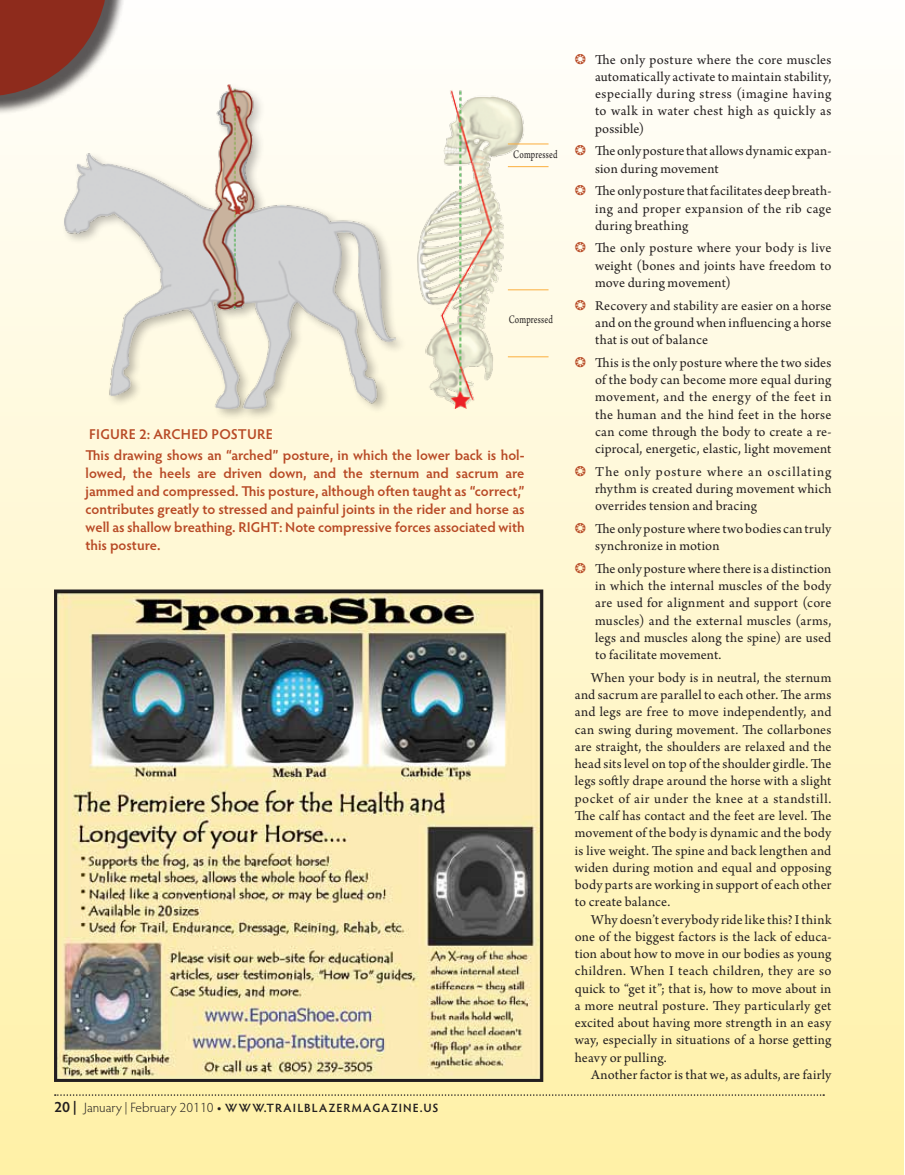
<style>
.page{position:relative;width:905px;height:1175px;background:#fff}
.page>*{position:absolute;margin:0;border:0;box-sizing:border-box;transform-origin:0 0}
.t1{font:14.25px/17.2px "Arno Pro";letter-spacing:.02em;color:#231f20;text-align:justify}
.t2{font:600 14.25px/18px "Hypatia Sans Pro";letter-spacing:-.005em;color:#b84a26;text-align:justify}
.t3{font:600 12px "Hypatia Sans Pro";letter-spacing:.1em;color:#231f20}
.t4{font:12px "Arno Pro";letter-spacing:.02em;color:#231f20;scale:.75 1}
.s1{font-size:15px}
.s2{font-weight:300;font-size:13.5px}
.s3{font-size:13.5px}
.s4{color:#b84a26}
</style>
<div class="page">
<div style="left:0;top:0;width:903px;height:1174px;background:linear-gradient(to bottom,#fffefd,#fff1a7)"></div>
<svg style="left:55px;top:1094px;width:769px;height:1px"></svg>
<img style="left:58px;top:593px;width:481px;height:485px">
<div style="left:54px;top:589px;width:489px;height:493px;border:3px solid #231f20"></div>
<div style="left:0;top:0;width:126px;height:115px;background:#231f20;opacity:.75"></div>
<svg style="left:0;top:0;width:108px;height:96px;background:#8e4438"></svg>
<div style="left:62px;top:82px;width:346px;height:339px;background:#231f20;opacity:.3"></div>
<img style="left:65px;top:85px;width:331px;height:324px">
<img style="left:403px;top:85px;width:129px;height:324px">
<hr style="left:508px;top:144px;width:40px;height:1px;background:#fbae3d">
<hr style="left:508px;top:166px;width:40px;height:1px;background:#fbae3d">
<hr style="left:508px;top:356px;width:40px;height:1px;background:#fbae3d">
<hr style="left:508px;top:289px;width:40px;height:1px;background:#fbae3d">
<p class="t4" style="left:513px;top:147px;width:60px">Compressed</p>
<p class="t2" style="left:89px;top:424px;width:16px">Figure</p>
<p class="t2" style="left:139px;top:424px;width:101px">2: arched Posture</p>
<p class="t4" style="left:508px;top:313px;width:60px">Compressed</p>
<p class="t2" style="left:86px;top:445px;width:440px">This drawing shows an “arched” posture, in which the lower back is hol&shy;lowed, the heels are driven down, and the sternum and sacrum are jammed and compressed. This posture, although often taught as “correct,” contributes greatly to stressed and painful joints in the rider and horse as well as shallow breathing. RIGHT: Note compressive forces associated with this posture.</p>
<p class="t3" style="left:54px;top:1099px;width:386px"><span class="s1">20 |</span> <span class="s2">January | February 20110</span> <span class="s3">•</span> www.TRAILBLAZERMAGAZINE.US</p>
<p class="t1" style="left:595px;top:52px;width:238px;text-indent:-20px"><span class="s4">❂</span> The only posture where the core muscles automatically activate to maintain stability, especially during stress (imagine having to walk in water chest high as quickly as possible)</p>
<p class="t1" style="left:595px;top:143px;width:238px;text-indent:-20px"><span class="s4">❂</span> The only posture that allows dynamic expan&shy;sion during movement</p>
<p class="t1" style="left:595px;top:183px;width:238px;text-indent:-20px"><span class="s4">❂</span> The only posture that facilitates deep breath&shy;ing and proper expansion of the rib cage during breathing</p>
<p class="t1" style="left:595px;top:240px;width:238px;text-indent:-20px"><span class="s4">❂</span> The only posture where your body is live weight (bones and joints have freedom to move during movement)</p>
<p class="t1" style="left:595px;top:297px;width:238px;text-indent:-20px"><span class="s4">❂</span> Recovery and stability are easier on a horse and on the ground when influencing a horse that is out of balance</p>
<p class="t1" style="left:595px;top:355px;width:238px;text-indent:-20px"><span class="s4">❂</span> This is the only posture where the two sides of the body can become more equal during movement, and the energy of the feet in the human and the hind feet in the horse can come through the body to create a re&shy;ciprocal, energetic, elastic, light movement</p>
<p class="t1" style="left:595px;top:463px;width:238px;text-indent:-20px"><span class="s4">❂</span> The only posture where an oscillating rhythm is created during movement which overrides tension and bracing</p>
<p class="t1" style="left:595px;top:521px;width:238px;text-indent:-20px"><span class="s4">❂</span> The only posture where two bodies can truly synchronize in motion</p>
<p class="t1" style="left:595px;top:561px;width:238px;text-indent:-20px"><span class="s4">❂</span> The only posture where there is a distinction in which the internal muscles of the body are used for alignment and support (core muscles) and the external muscles (arms, legs and muscles along the spine) are used to facilitate movement.</p>
<p class="t1" style="left:575px;top:669px;width:258px;text-indent:16px">When your body is in neutral, the sternum and sacrum are parallel to each other. The arms and legs are free to move independently, and can swing during movement. The collarbones are straight, the shoulders are relaxed and the head sits level on top of the shoulder girdle. The legs softly drape around the horse with a slight pocket of air under the knee at a standstill.<br>The calf has contact and the feet are level. The movement of the body is dynamic and the body is live weight. The spine and back lengthen and widen during motion and equal and opposing body parts are working in support of each other to create balance.</p>
<p class="t1" style="left:575px;top:911px;width:258px;text-indent:16px">Why doesn’t everybody ride like this? I think one of the biggest factors is the lack of educa&shy;tion about how to move in our bodies as young children. When I teach children, they are so quick to “get it”; that is, how to move about in a more neutral posture. They particularly get excited about having more strength in an easy way, especially in situations of a horse getting heavy or pulling.</p>
<p class="t1" style="left:591px;top:1066px;width:242px">Another factor is that we, as adults, are fairly</p>
</div>
